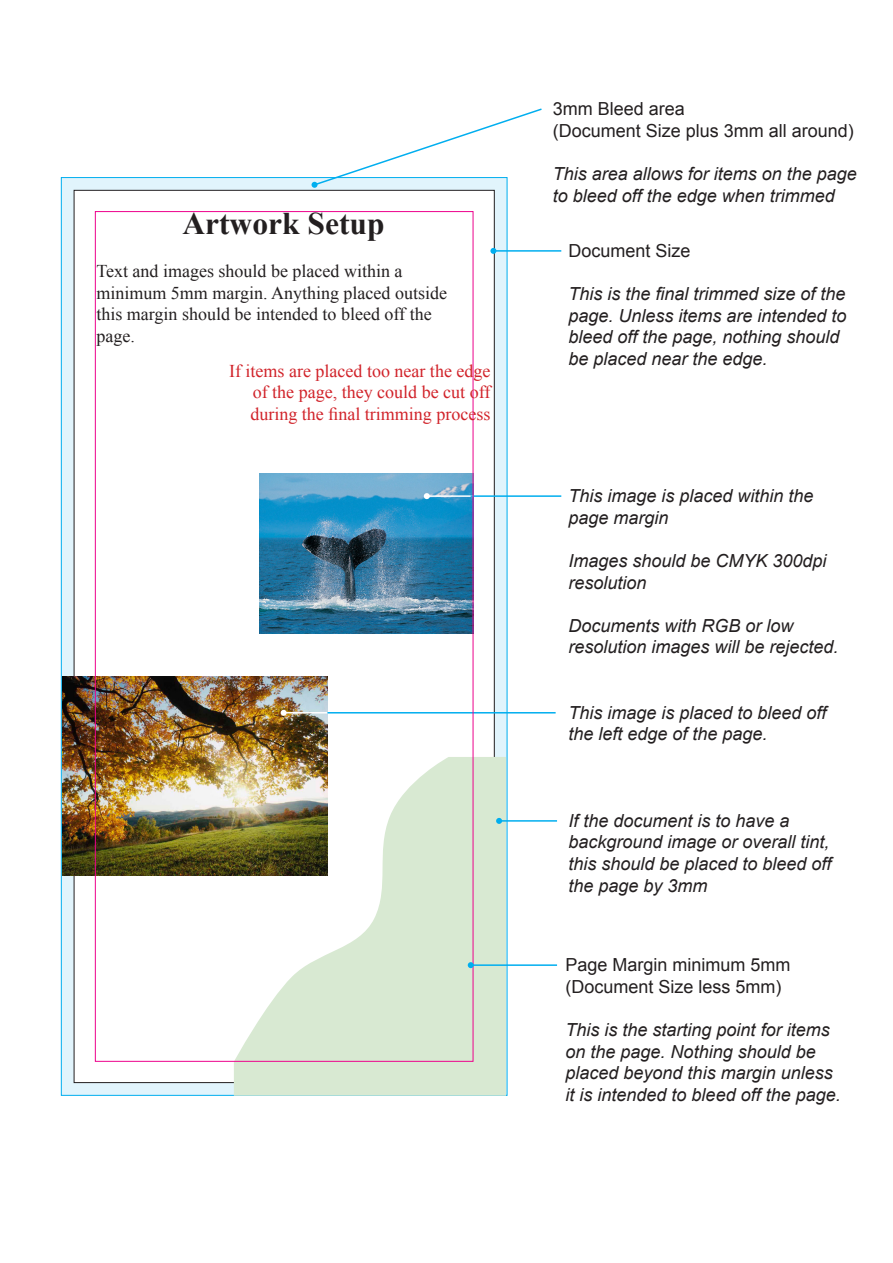
<style>
.page{position:relative;width:893px;height:1263px;background:#fff}
.page>*{position:absolute;margin:0;border:0;box-sizing:border-box;transform-origin:0 0}
.t1{font:700 31.5px "Times New Roman";color:#231f20}
.t2{font:italic 18px/21.6px "Arial";color:#231f20}
.t3{font:18px/21.6px "Times New Roman";color:#231f20}
.t4{font:18px/21.6px "Arial";color:#231f20}
.t5{font:18px/21.6px "Times New Roman";color:#d1232a;text-align:justify}
</style>
<div class="page">
<div style="left:61px;top:177px;width:446px;height:919px;background:#e1f4fc;border:1px solid #00aeef"></div>
<div style="left:74px;top:190px;width:421px;height:893px;background:#fff;border:1px solid #231f20"></div>
<img style="left:260px;top:474px;width:211px;height:160px">
<img style="left:62px;top:676px;width:266px;height:199px">
<svg style="left:312px;top:108px;width:230px;height:80px"></svg>
<hr style="left:427px;top:495px;width:46px;height:2px;background:#fff">
<svg style="left:424px;top:493px;width:6px;height:6px"></svg>
<hr style="left:471px;top:495px;width:90px;height:2px;background:#00aeef">
<hr style="left:284px;top:712px;width:46px;height:1px;background:#fff">
<svg style="left:281px;top:710px;width:6px;height:6px"></svg>
<hr style="left:327px;top:712px;width:229px;height:1px;background:#00aeef">
<hr style="left:493px;top:250px;width:68px;height:2px;background:#00aeef">
<svg style="left:490px;top:248px;width:6px;height:6px"></svg>
<svg style="left:234px;top:757px;width:272px;height:339px;fill:#d8e9d2"></svg>
<hr style="left:471px;top:964px;width:86px;height:2px;background:#00aeef">
<svg style="left:468px;top:962px;width:6px;height:6px"></svg>
<hr style="left:499px;top:820px;width:58px;height:2px;background:#00aeef">
<svg style="left:496px;top:818px;width:6px;height:6px"></svg>
<h1 class="t1" style="left:182px;top:202px;width:204px">Artwork Setup</h1>
<p class="t3" style="left:96px;top:260px;width:352px">Text and images should be placed within a minimum 5mm margin. Anything placed outside this margin should be intended to bleed off the page.</p>
<p class="t5" style="left:250px;top:360px;width:242px;text-indent:-21px">If items are placed too near the edge of the page, they could be cut off during the final trimming process</p>
<p class="t4" style="left:553px;top:98px;width:303px">3mm Bleed area<br>(Document Size plus 3mm all around)</p>
<p class="t2" style="left:553px;top:163px;width:306px">This area allows for items on the page to bleed off the edge when trimmed</p>
<p class="t4" style="left:568px;top:240px;width:124px">Document Size</p>
<p class="t2" style="left:568px;top:283px;width:280px">This is the final trimmed size of the page. Unless items are intended to bleed off the page, nothing should be placed near the edge.</p>
<p class="t2" style="left:568px;top:485px;width:247px">This image is placed within the page margin</p>
<p class="t2" style="left:568px;top:550px;width:260px">Images should be CMYK 300dpi resolution</p>
<p class="t2" style="left:568px;top:615px;width:272px">Documents with RGB or low resolution images will be rejected.</p>
<p class="t2" style="left:568px;top:702px;width:260px">This image is placed to bleed off the left edge of the page.</p>
<p class="t2" style="left:568px;top:810px;width:265px">If the document is to have a background image or overall tint, this should be placed to bleed off the page by 3mm</p>
<p class="t4" style="left:566px;top:954px;width:227px">Page Margin minimum 5mm (Document Size less 5mm)</p>
<p class="t2" style="left:566px;top:1019px;width:277px">This is the starting point for items on the page. Nothing should be placed beyond this margin unless it is intended to bleed off the page.</p>
</div>
